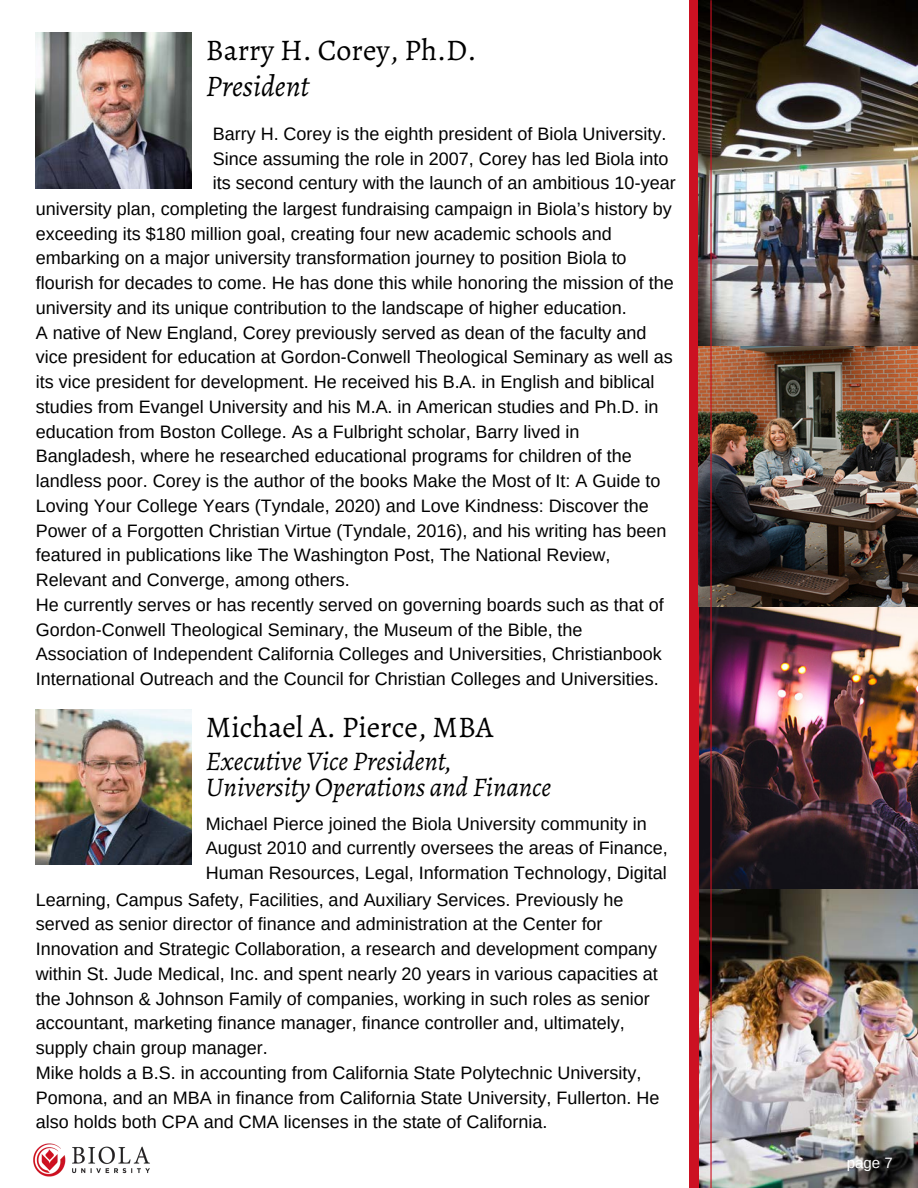
<style>
.page{position:relative;width:918px;height:1188px;background:#fff}
.page>*{position:absolute;margin:0;border:0;box-sizing:border-box;transform-origin:0 0}
.t1{font:30px "Alegreya";color:#000}
.t2{font:italic 30px "Alegreya";color:#000}
.t3{font:italic 27px "Alegreya";color:#000}
.t4{font:18px/24.8px "Arimo";color:#000}
.t5{font:15px "Arimo";color:#fff}
.s1{font-family:"Noto Sans"}
</style>
<div class="page">
<img style="left:36px;top:33px;width:155px;height:155px">
<div style="left:689px;top:0;width:229px;height:1188px;background:#c12"></div>
<img style="left:699px;top:0;width:219px;height:346px">
<img style="left:699px;top:606px;width:219px;height:283px">
<img style="left:699px;top:889px;width:219px;height:299px">
<img style="left:699px;top:346px;width:219px;height:260px">
<img style="left:36px;top:709px;width:155px;height:156px">
<img style="left:33px;top:1143px;width:117px;height:34px">
<hr style="left:710px;top:1px;width:2px;height:1187px;background:#c12">
<p class="t1" style="left:206px;top:30px;width:272px">Barry H. Corey, Ph.D.</p>
<p class="t2" style="left:206px;top:65px;width:105px">President</p>
<p class="t4" style="left:213px;top:121px;width:465px">Barry H. Corey is the eighth president of Biola University.<br>Since assuming the role in 2007, Corey has led Biola into its second century with the launch of an ambitious 10<span class="s1">‐</span>year</p>
<p class="t4" style="left:36px;top:196px;width:640px">university plan, completing the largest fundraising campaign in Biola’s history by exceeding its $180 million goal, creating four new academic schools and embarking on a major university transformation journey to position Biola to flourish for decades to come. He has done this while honoring the mission of the university and its unique contribution to the landscape of higher education.</p>
<p class="t4" style="left:36px;top:320px;width:638px">A native of New England, Corey previously served as dean of the faculty and vice president for education at Gordon<span class="s1">‐</span>Conwell Theological Seminary as well as its vice president for development. He received his B.A. in English and biblical studies from Evangel University and his M.A. in American studies and Ph.D. in education from Boston College. As a Fulbright scholar, Barry lived in Bangladesh, where he researched educational programs for children of the landless poor. Corey is the author of the books Make the Most of It: A Guide to Loving Your College Years (Tyndale, 2020) and Love Kindness: Discover the Power of a Forgotten Christian Virtue (Tyndale, 2016), and his writing has been featured in publications like The Washington Post, The National Review, Relevant and Converge, among others.</p>
<p class="t4" style="left:36px;top:592px;width:629px">He currently serves or has recently served on governing boards such as that of Gordon-Conwell Theological Seminary, the Museum of the Bible, the Association of Independent California Colleges and Universities, Christianbook International Outreach and the Council for Christian Colleges and Universities.</p>
<p class="t1" style="left:206px;top:706px;width:289px">Michael A. Pierce, MBA</p>
<p class="t3" style="left:206px;top:742px;width:247px">Executive Vice President,</p>
<p class="t3" style="left:206px;top:768px;width:347px">University Operations and Finance</p>
<p class="t4" style="left:206px;top:811px;width:463px">Michael Pierce joined the Biola University community in<br>August 2010 and currently oversees the areas of Finance,<br>Human Resources, Legal, Information Technology, Digital</p>
<p class="t4" style="left:36px;top:887px;width:624px">Learning, Campus Safety, Facilities, and Auxiliary Services. Previously he served as senior director of finance and administration at the Center for Innovation and Strategic Collaboration, a research and development company within St. Jude Medical, Inc. and spent nearly 20 years in various capacities at the Johnson &amp; Johnson Family of companies, working in such roles as senior accountant, marketing finance manager, finance controller and, ultimately, supply chain group manager.</p>
<p class="t4" style="left:36px;top:1060px;width:625px">Mike holds a B.S. in accounting from California State Polytechnic University,<br>Pomona, and an MBA in finance from California State University, Fullerton. He also holds both CPA and CMA licenses in the state of California.</p>
<p class="t5" style="left:847px;top:1154px;width:47px">page 7</p>
</div>
